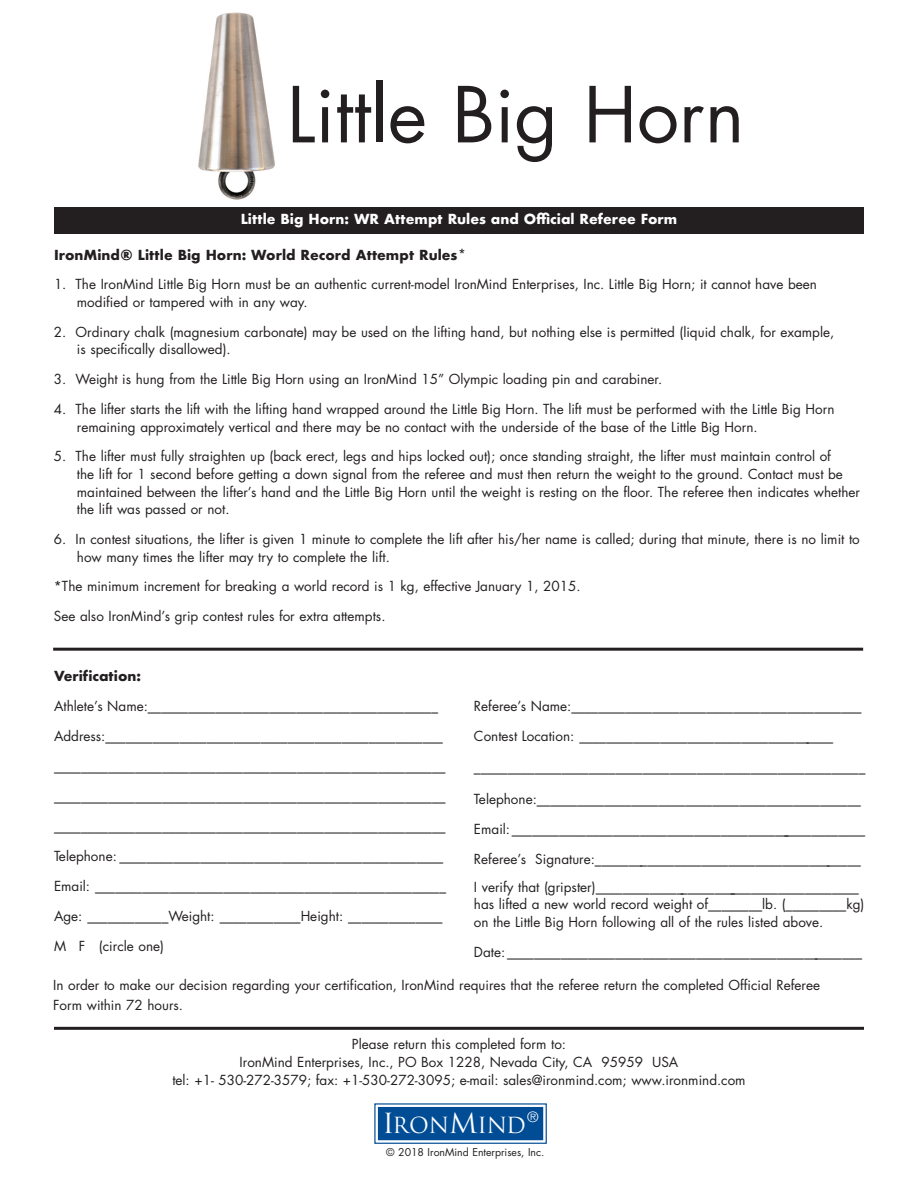
<style>
.page{position:relative;width:918px;height:1188px;background:#fff}
.page>*{position:absolute;margin:0;border:0;box-sizing:border-box;transform-origin:0 0}
.t1{font:75px "Futura";color:#231f20}
.t2{font:21.6px "Trajan";letter-spacing:-.005em;color:#fff}
.t3{font:300 14.4px "Helvetica";color:#fff}
.t4{font:13.5px/17.7px "Futura";color:#231f20}
.t5{font:700 13.5px "Futura";color:#231f20}
.t6{font:700 13.5px "Futura";color:#fff}
.t7{font:10.5px "Futura";color:#231f20}
.s1{font-size:27px}
</style>
<div class="page">
<div style="left:54px;top:207px;width:810px;height:27px;background:#231f20"></div>
<hr style="left:53px;top:648px;width:810px;height:3px;background:#231f20">
<div style="left:382px;top:1111px;width:158px;height:26px;background:#014d95"></div>
<div style="left:375px;top:1104px;width:171px;height:39px;border:5px solid #fff"></div>
<div style="left:374px;top:1103px;width:173px;height:41px;border:1px solid #014d95"></div>
<div style="left:378px;top:1107px;width:165px;height:33px;border:4px solid #014d95"></div>
<hr style="left:54px;top:1027px;width:810px;height:3px;background:#231f20">
<img style="left:198px;top:12px;width:77px;height:187px">
<h1 class="t1" style="left:287px;top:80px;width:459px">Little Big Horn</h1>
<p class="t6" style="left:241px;top:213px;width:438px">Little Big Horn: WR Attempt Rules and Official Referee Form</p>
<p class="t5" style="left:54px;top:248px;width:414px">IronMind® Little Big Horn: World Record Attempt Rules*</p>
<p class="t4" style="left:77px;top:277px;width:741px;text-indent:-23px">1. The IronMind Little Big Horn must be an authentic current-model IronMind Enterprises, Inc. Little Big Horn; it cannot have been modified or tampered with in any way.</p>
<p class="t4" style="left:77px;top:324px;width:759px;text-indent:-23px">2. Ordinary chalk (magnesium carbonate) may be used on the lifting hand, but nothing else is permitted (liquid chalk, for example, is specifically disallowed).</p>
<p class="t4" style="left:54px;top:371px;width:610px">3. Weight is hung from the Little Big Horn using an IronMind 15” Olympic loading pin and carabiner.</p>
<p class="t4" style="left:77px;top:401px;width:759px;text-indent:-23px">4. The lifter starts the lift with the lifting hand wrapped around the Little Big Horn. The lift must be performed with the Little Big Horn remaining approximately vertical and there may be no contact with the underside of the base of the Little Big Horn.</p>
<p class="t4" style="left:77px;top:449px;width:785px;text-indent:-23px">5. The lifter must fully straighten up (back erect, legs and hips locked out); once standing straight, the lifter must maintain control of<br>the lift for 1 second before getting a down signal from the referee and must then return the weight to the ground. Contact must be maintained between the lifter’s hand and the Little Big Horn until the weight is resting on the floor. The referee then indicates whether the lift was passed or not.</p>
<p class="t4" style="left:77px;top:531px;width:784px;text-indent:-23px">6. In contest situations, the lifter is given 1 minute to complete the lift after his/her name is called; during that minute, there is no limit to how many times the lifter may try to complete the lift.</p>
<p class="t4" style="left:54px;top:579px;width:528px">*The minimum increment for breaking a world record is 1 kg, effective January 1, 2015.</p>
<p class="t4" style="left:54px;top:609px;width:333px">See also IronMind’s grip contest rules for extra attempts.</p>
<p class="t5" style="left:54px;top:670px;width:89px">Verification:</p>
<p class="t4" style="left:54px;top:699px;width:386px">Athlete’s Name:___________________________________________</p>
<p class="t4" style="left:54px;top:729px;width:390px">Address:__________________________________________________</p>
<p class="t4" style="left:54px;top:759px;width:393px">__________________________________________________________</p>
<p class="t4" style="left:54px;top:789px;width:393px">__________________________________________________________</p>
<p class="t4" style="left:54px;top:819px;width:393px">__________________________________________________________</p>
<p class="t4" style="left:54px;top:849px;width:391px">Telephone: ________________________________________________</p>
<p class="t4" style="left:54px;top:879px;width:394px">Email: ____________________________________________________</p>
<p class="t4" style="left:54px;top:909px;width:390px">Age: ____________Weight: ____________Height: ______________</p>
<p class="t4" style="left:54px;top:939px;width:112px">M F (circle one)</p>
<p class="t4" style="left:474px;top:698px;width:389px">Referee’s Name:___________________________________________</p>
<p class="t4" style="left:474px;top:728px;width:361px">Contest Location: ______________________________________</p>
<p class="t4" style="left:474px;top:759px;width:393px">__________________________________________________________</p>
<p class="t4" style="left:474px;top:791px;width:388px">Telephone:________________________________________________</p>
<p class="t4" style="left:474px;top:821px;width:393px">Email:_____________________________________________________</p>
<p class="t4" style="left:474px;top:846px;width:388px;line-height:28.2px">Referee’s Signature:________________________________________<br>I verify that (gripster)________________________________________</p>
<p class="t4" style="left:474px;top:897px;width:392px">has lifted a new world record weight of________lb. (_________kg) on the Little Big Horn following all of the rules listed above.</p>
<p class="t4" style="left:474px;top:945px;width:390px">Date:_____________________________________________________</p>
<p class="t4" style="left:53px;top:977px;width:768px;line-height:19.5px">In order to make our decision regarding your certification, IronMind requires that the referee return the completed Official Referee<br>Form within 72 hours.</p>
<p class="t4" style="left:172px;top:1037px;width:575px;text-align:center">Please return this completed form to:<br>IronMind Enterprises, Inc., PO Box 1228, Nevada City, CA 95959 USA<br>tel: +1- 530-272-3579; fax: +1-530-272-3095; e-mail: sales@ironmind.com; www.ironmind.com</p>
<h2 class="t2" style="left:382px;top:1113px;width:145px"><span class="s1">I</span>RON<span class="s1">M</span>IND</h2>
<p class="t3" style="left:527px;top:1111px;width:13px">®</p>
<p class="t7" style="left:386px;top:1147px;width:160px">© 2018 IronMind Enterprises, Inc.</p>
</div>
